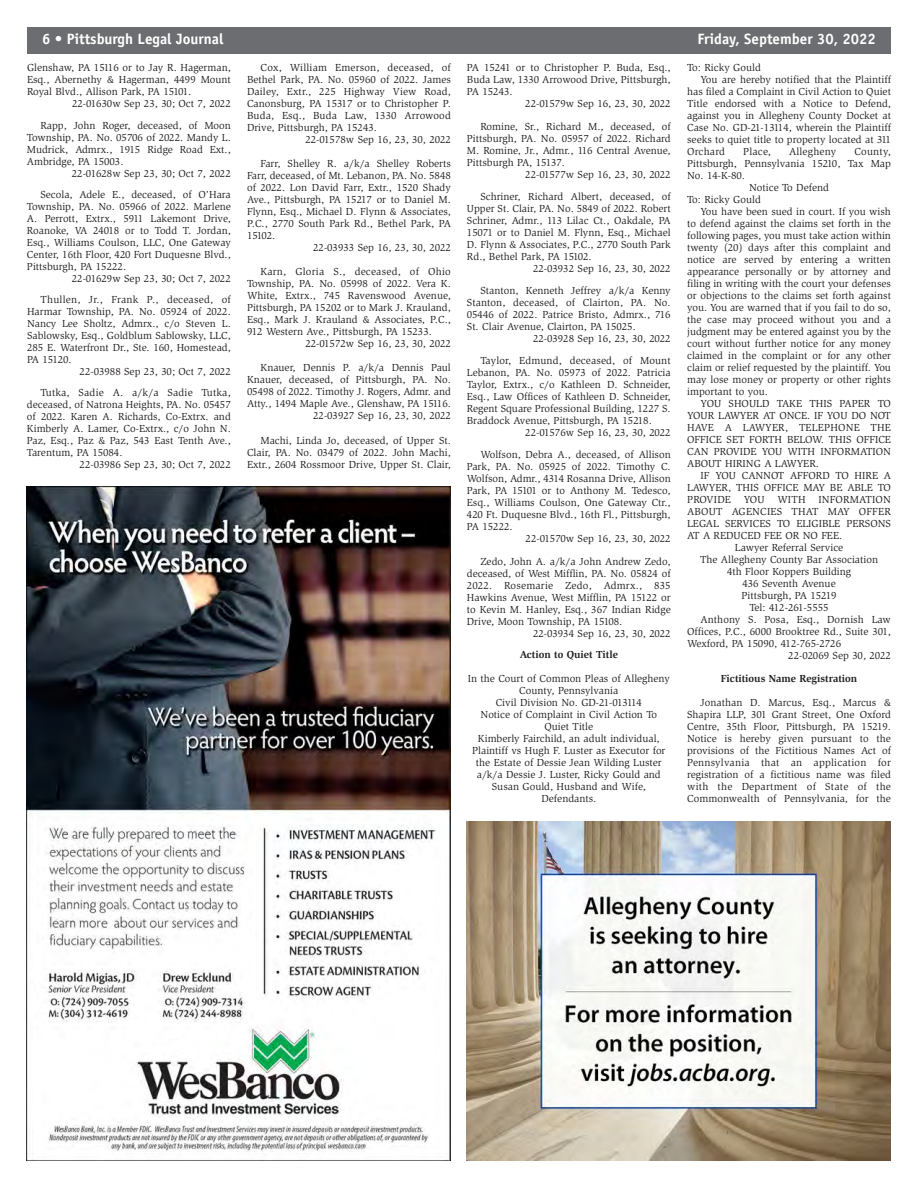
<style>
.page{position:relative;width:918px;height:1188px;background:#fff}
.page>*{position:absolute;margin:0;border:0;box-sizing:border-box;transform-origin:0 0}
.t1{font:700 15px "Officina Sans";color:#fff}
.t2{font:10.5px/12px "Slimbach Std";color:#231f20;text-align:justify}
.t3{font:700 10.5px "Slimbach Std";color:#231f20}
.t4{font:10.5px "Slimbach Std";letter-spacing:.02em;color:#231f20}
</style>
<div class="page">
<div style="left:27px;top:27px;width:864px;height:27px;background:#6c6d70"></div>
<img style="left:27px;top:486px;width:424px;height:675px">
<img style="left:467px;top:821px;width:424px;height:340px">
<p class="t1" style="left:42px;top:33px;width:183px">6 • Pittsburgh Legal Journal</p>
<p class="t1" style="left:697px;top:33px;width:180px">Friday, September 30, 2022</p>
<p class="t2" style="left:27px;top:63px;width:205px">Glenshaw, PA 15116 or to Jay R. Hagerman, Esq., Abernethy &amp; Hagerman, 4499 Mount Royal Blvd., Allison Park, PA 15101.</p>
<p class="t2" style="left:72px;top:99px;width:160px">22-01630w Sep 23, 30; Oct 7, 2022</p>
<p class="t2" style="left:27px;top:120px;width:205px;text-indent:14px">Rapp, John Roger, deceased, of Moon Township, PA. No. 05706 of 2022. Mandy L.<br>Mudrick, Admrx., 1915 Ridge Road Ext., Ambridge, PA 15003.</p>
<p class="t2" style="left:72px;top:168px;width:161px">22-01628w Sep 23, 30; Oct 7, 2022</p>
<p class="t2" style="left:27px;top:189px;width:205px;text-indent:14px">Secola, Adele E., deceased, of O’Hara Township, PA. No. 05966 of 2022. Marlene A. Perrott, Extrx., 5911 Lakemont Drive, Roanoke, VA 24018 or to Todd T. Jordan, Esq., Williams Coulson, LLC, One Gateway Center, 16th Floor, 420 Fort Duquesne Blvd., Pittsburgh, PA 15222.</p>
<p class="t2" style="left:72px;top:273px;width:161px">22-01629w Sep 23, 30; Oct 7, 2022</p>
<p class="t2" style="left:27px;top:294px;width:205px;text-indent:13px">Thullen, Jr., Frank P., deceased, of Harmar Township, PA. No. 05924 of 2022.<br>Nancy Lee Sholtz, Admrx., c/o Steven L.<br>Sablowsky, Esq., Goldblum Sablowsky, LLC, 285 E. Waterfront Dr., Ste. 160, Homestead, PA 15120.</p>
<p class="t2" style="left:80px;top:366px;width:153px">22-03988 Sep 23, 30; Oct 7, 2022</p>
<p class="t2" style="left:27px;top:387px;width:205px;text-indent:14px">Tutka, Sadie A. a/k/a Sadie Tutka, deceased, of Natrona Heights, PA. No. 05457 of 2022. Karen A. Richards, Co-Extrx. and Kimberly A. Lamer, Co-Extrx., c/o John N.<br>Paz, Esq., Paz &amp; Paz, 543 East Tenth Ave., Tarentum, PA 15084.</p>
<p class="t2" style="left:80px;top:459px;width:153px">22-03986 Sep 23, 30; Oct 7, 2022</p>
<p class="t2" style="left:247px;top:63px;width:205px;text-indent:14px">Cox, William Emerson, deceased, of Bethel Park, PA. No. 05960 of 2022. James Dailey, Extr., 225 Highway View Road, Canonsburg, PA 15317 or to Christopher P.<br>Buda, Esq., Buda Law, 1330 Arrowood Drive, Pittsburgh, PA 15243.</p>
<p class="t2" style="left:305px;top:135px;width:147px">22-01578w Sep 16, 23, 30, 2022</p>
<p class="t2" style="left:247px;top:158px;width:205px;text-indent:14px">Farr, Shelley R. a/k/a Shelley Roberts Farr, deceased, of Mt. Lebanon, PA. No. 5848 of 2022. Lon David Farr, Extr., 1520 Shady Ave., Pittsburgh, PA 15217 or to Daniel M.<br>Flynn, Esq., Michael D. Flynn &amp; Associates, P.C., 2770 South Park Rd., Bethel Park, PA 15102.</p>
<p class="t2" style="left:313px;top:242px;width:139px">22-03933 Sep 16, 23, 30, 2022</p>
<p class="t2" style="left:247px;top:266px;width:205px;text-indent:14px">Karn, Gloria S., deceased, of Ohio Township, PA. No. 05998 of 2022. Vera K.<br>White, Extrx., 745 Ravenswood Avenue, Pittsburgh, PA 15202 or to Mark J. Krauland, Esq., Mark J. Krauland &amp; Associates, P.C., 912 Western Ave., Pittsburgh, PA 15233.</p>
<p class="t2" style="left:305px;top:338px;width:147px">22-01572w Sep 16, 23, 30, 2022</p>
<p class="t2" style="left:247px;top:362px;width:205px;text-indent:14px">Knauer, Dennis P. a/k/a Dennis Paul Knauer, deceased, of Pittsburgh, PA. No.<br>05498 of 2022. Timothy J. Rogers, Admr. and Atty., 1494 Maple Ave., Glenshaw, PA 15116.</p>
<p class="t2" style="left:313px;top:410px;width:139px">22-03927 Sep 16, 23, 30, 2022</p>
<p class="t2" style="left:247px;top:435px;width:205px;text-indent:14px">Machi, Linda Jo, deceased, of Upper St.<br>Clair, PA. No. 03479 of 2022. John Machi, Extr., 2604 Rossmoor Drive, Upper St. Clair,</p>
<p class="t2" style="left:467px;top:63px;width:205px">PA 15241 or to Christopher P. Buda, Esq., Buda Law, 1330 Arrowood Drive, Pittsburgh, PA 15243.</p>
<p class="t2" style="left:525px;top:99px;width:147px">22-01579w Sep 16, 23, 30, 2022</p>
<p class="t2" style="left:467px;top:121px;width:205px;text-indent:14px">Romine, Sr., Richard M., deceased, of Pittsburgh, PA. No. 05957 of 2022. Richard M. Romine, Jr., Admr., 116 Central Avenue, Pittsburgh PA, 15137.</p>
<p class="t2" style="left:525px;top:169px;width:147px">22-01577w Sep 16, 23, 30, 2022</p>
<p class="t2" style="left:467px;top:191px;width:205px;text-indent:14px">Schriner, Richard Albert, deceased, of Upper St. Clair, PA. No. 5849 of 2022. Robert Schriner, Admr., 113 Lilac Ct., Oakdale, PA 15071 or to Daniel M. Flynn, Esq., Michael D. Flynn &amp; Associates, P.C., 2770 South Park Rd., Bethel Park, PA 15102.</p>
<p class="t2" style="left:533px;top:263px;width:139px">22-03932 Sep 16, 23, 30, 2022</p>
<p class="t2" style="left:467px;top:285px;width:205px;text-indent:14px">Stanton, Kenneth Jeffrey a/k/a Kenny Stanton, deceased, of Clairton, PA. No.<br>05446 of 2022. Patrice Bristo, Admrx., 716<br>St. Clair Avenue, Clairton, PA 15025.</p>
<p class="t2" style="left:533px;top:333px;width:139px">22-03928 Sep 16, 23, 30, 2022</p>
<p class="t2" style="left:467px;top:356px;width:205px;text-indent:14px">Taylor, Edmund, deceased, of Mount Lebanon, PA. No. 05973 of 2022. Patricia Taylor, Extrx., c/o Kathleen D. Schneider, Esq., Law Offices of Kathleen D. Schneider, Regent Square Professional Building, 1227 S.<br>Braddock Avenue, Pittsburgh, PA 15218.</p>
<p class="t2" style="left:525px;top:428px;width:147px">22-01576w Sep 16, 23, 30, 2022</p>
<p class="t2" style="left:467px;top:450px;width:205px;text-indent:14px">Wolfson, Debra A., deceased, of Allison Park, PA. No. 05925 of 2022. Timothy C.<br>Wolfson, Admr., 4314 Rosanna Drive, Allison Park, PA 15101 or to Anthony M. Tedesco, Esq., Williams Coulson, One Gateway Ctr., 420 Ft. Duquesne Blvd., 16th Fl., Pittsburgh, PA 15222.</p>
<p class="t2" style="left:526px;top:534px;width:147px">22-01570w Sep 16, 23, 30, 2022</p>
<p class="t2" style="left:467px;top:556px;width:205px;text-indent:14px">Zedo, John A. a/k/a John Andrew Zedo, deceased, of West Mifflin, PA. No. 05824 of 2022. Rosemarie Zedo, Admrx., 835<br>Hawkins Avenue, West Mifflin, PA 15122 or to Kevin M. Hanley, Esq., 367 Indian Ridge Drive, Moon Township, PA 15108.</p>
<p class="t2" style="left:533px;top:628px;width:139px">22-03934 Sep 16, 23, 30, 2022</p>
<p class="t3" style="left:520px;top:651px;width:100px">Action to Quiet Title</p>
<p class="t2" style="left:468px;top:674px;width:204px;text-align:center">In the Court of Common Pleas of Allegheny<br>County, Pennsylvania</p>
<p class="t2" style="left:496px;top:698px;width:148px">Civil Division No. GD-21-013114</p>
<p class="t2" style="left:481px;top:710px;width:178px;text-align:center">Notice of Complaint in Civil Action To<br>Quiet Title</p>
<p class="t2" style="left:472px;top:734px;width:195px;text-align:center">Kimberly Fairchild, an adult individual, Plaintiff vs Hugh F. Luster as Executor for the Estate of Dessie Jean Wilding Luster a/k/a Dessie J. Luster, Ricky Gould and Susan Gould, Husband and Wife, Defendants.</p>
<p class="t2" style="left:687px;top:63px;width:75px">To: Ricky Gould</p>
<p class="t2" style="left:687px;top:75px;width:205px;text-indent:14px">You are hereby notified that the Plaintiff has filed a Complaint in Civil Action to Quiet Title endorsed with a Notice to Defend, against you in Allegheny County Docket at Case No. GD-21-13114, wherein the Plaintiff seeks to quiet title to property located at 311<br>Orchard</p>
<p class="t2" style="left:743px;top:147px;width:29px">Place,</p>
<p class="t4" style="left:789px;top:148px;width:49px">Allegheny</p>
<p class="t2" style="left:687px;top:147px;width:205px;text-indent:167px">County, Pittsburgh, Pennsylvania 15210, Tax Map No. 14-K-80.</p>
<p class="t2" style="left:749px;top:183px;width:81px">Notice To Defend</p>
<p class="t2" style="left:687px;top:195px;width:75px">To: Ricky Gould</p>
<p class="t2" style="left:687px;top:207px;width:205px;text-indent:14px">You have been sued in court. If you wish to defend against the claims set forth in the following pages, you must take action within twenty (20) days after this complaint and notice are served by entering a written appearance personally or by attorney and filing in writing with the court your defenses or objections to the claims set forth against you. You are warned that if you fail to do so, the case may proceed without you and a judgment may be entered against you by the court without further notice for any money claimed in the complaint or for any other claim or relief requested by the plaintiff. You may lose money or property or other rights important to you.</p>
<p class="t2" style="left:687px;top:399px;width:205px;text-indent:14px">YOU SHOULD TAKE THIS PAPER TO YOUR LAWYER AT ONCE. IF YOU DO NOT HAVE A LAWYER, TELEPHONE THE OFFICE SET FORTH BELOW. THIS OFFICE CAN PROVIDE YOU WITH INFORMATION ABOUT HIRING A LAWYER.</p>
<p class="t2" style="left:687px;top:471px;width:205px;text-indent:14px">IF YOU CANNOT AFFORD TO HIRE A LAWYER, THIS OFFICE MAY BE ABLE TO PROVIDE YOU WITH INFORMATION ABOUT AGENCIES THAT MAY OFFER LEGAL SERVICES TO ELIGIBLE PERSONS AT A REDUCED FEE OR NO FEE.</p>
<p class="t2" style="left:735px;top:543px;width:110px">Lawyer Referral Service</p>
<p class="t2" style="left:700px;top:555px;width:180px">The Allegheny County Bar Association</p>
<p class="t2" style="left:727px;top:567px;width:125px">4th Floor Koppers Building</p>
<p class="t2" style="left:742px;top:579px;width:95px">436 Seventh Avenue</p>
<p class="t2" style="left:742px;top:591px;width:97px">Pittsburgh, PA 15219</p>
<p class="t2" style="left:749px;top:603px;width:81px">Tel: 412-261-5555</p>
<p class="t2" style="left:687px;top:615px;width:205px;text-indent:14px">Anthony S. Posa, Esq., Dornish Law Offices, P.C., 6000 Brooktree Rd., Suite 301, Wexford, PA 15090, 412-765-2726</p>
<p class="t2" style="left:788px;top:651px;width:104px">22-02069 Sep 30, 2022</p>
<p class="t3" style="left:721px;top:675px;width:138px">Fictitious Name Registration</p>
<p class="t2" style="left:687px;top:698px;width:205px;text-indent:14px">Jonathan D. Marcus, Esq., Marcus &amp; Shapira LLP, 301 Grant Street, One Oxford Centre, 35th Floor, Pittsburgh, PA 15219.<br>Notice is hereby given pursuant to the provisions of the Fictitious Names Act of Pennsylvania that an application for registration of a fictitious name was filed with the Department of State of the Commonwealth of Pennsylvania, for the</p>
</div>
